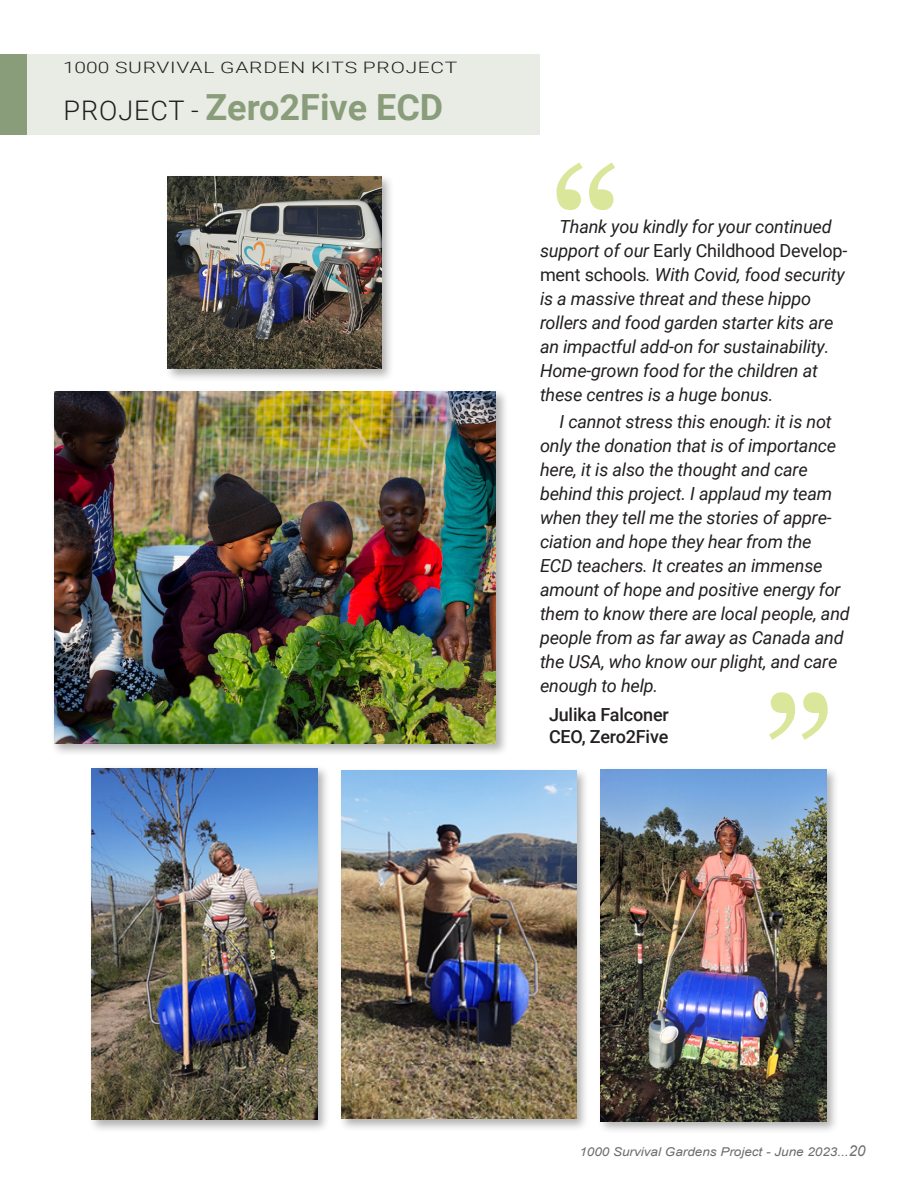
<style>
.page{position:relative;width:918px;height:1188px;background:#fff}
.page>*{position:absolute;margin:0;border:0;box-sizing:border-box;transform-origin:0 0}
.t1{font:180px "Georgia";color:#dae69a}
.t2{font:700 36px "Roboto";color:#8a9d7a}
.t3{font:italic 18px/24px "Roboto";letter-spacing:-.01em;color:#231f20}
.t4{font:500 18px "Roboto";letter-spacing:-.01em;color:#231f20}
.t5{font:300 15.75px "Roboto";letter-spacing:.035em;color:#231f20;scale:1.33 1}
.t6{font:italic 12.15px "Arial";color:#6c6d70;scale:1.11 1}
.s1{font-weight:300;font-size:27px;color:#231f20}
.s2{font-style:normal}
.s3{font-size:15px}
</style>
<div class="page">
<div style="left:0;top:54px;width:540px;height:81px;background:#e9ece5"></div>
<div style="left:0;top:54px;width:27px;height:81px;background:#8a9d7a"></div>
<div style="left:338px;top:767px;width:252px;height:365px;background:#231f20;opacity:.35"></div>
<img style="left:342px;top:770px;width:234px;height:349px">
<div style="left:164px;top:173px;width:230px;height:209px;background:#231f20;opacity:.35"></div>
<img style="left:168px;top:176px;width:213px;height:193px">
<div style="left:51px;top:388px;width:458px;height:368px;background:#231f20;opacity:.35"></div>
<img style="left:54px;top:392px;width:442px;height:351px">
<div style="left:597px;top:766px;width:243px;height:369px;background:#231f20;opacity:.35"></div>
<img style="left:601px;top:770px;width:225px;height:351px">
<div style="left:88px;top:765px;width:242px;height:368px;background:#231f20;opacity:.35"></div>
<img style="left:92px;top:768px;width:225px;height:352px">
<p class="t5" style="left:63px;top:56px;width:298px">1000 SURVIVAL GARDEN KITS PROJECT</p>
<p class="t2" style="left:63px;top:81px;width:381px"><span class="s1">PROJECT -</span> Zero2Five ECD</p>
<p class="t1" style="left:550px;top:103px;width:75px">“</p>
<p class="t3" style="left:540px;top:214px;width:309px;text-indent:20px">Thank you kindly for your continued support of our <span class="s2">Early Childhood Develop&shy;ment schools</span>. With Covid, food security is a massive threat and these hippo rollers and food garden starter kits are an impactful add-on for sustainability.<br>Home-grown food for the children at these centres is a huge bonus.</p>
<p class="t3" style="left:540px;top:409px;width:311px;text-indent:20px">I cannot stress this enough: it is not only the donation that is of importance here, it is also the thought and care behind this project. I applaud my team when they tell me the stories of appre&shy;ciation and hope they hear from the<br>ECD teachers. It creates an immense amount of hope and positive energy for them to know there are local people, and people from as far away as Canada and the USA, who know our plight, and care enough to help.</p>
<p class="t4" style="left:549px;top:702px;width:121px">Julika Falconer</p>
<p class="t4" style="left:549px;top:724px;width:121px">CEO, Zero2Five</p>
<p class="t1" style="left:761px;top:633px;width:75px">”</p>
<p class="t6" style="left:579px;top:1144px;width:259px">1000 Survival Gardens Project - June 2023...<span class="s3">20</span></p>
</div>
